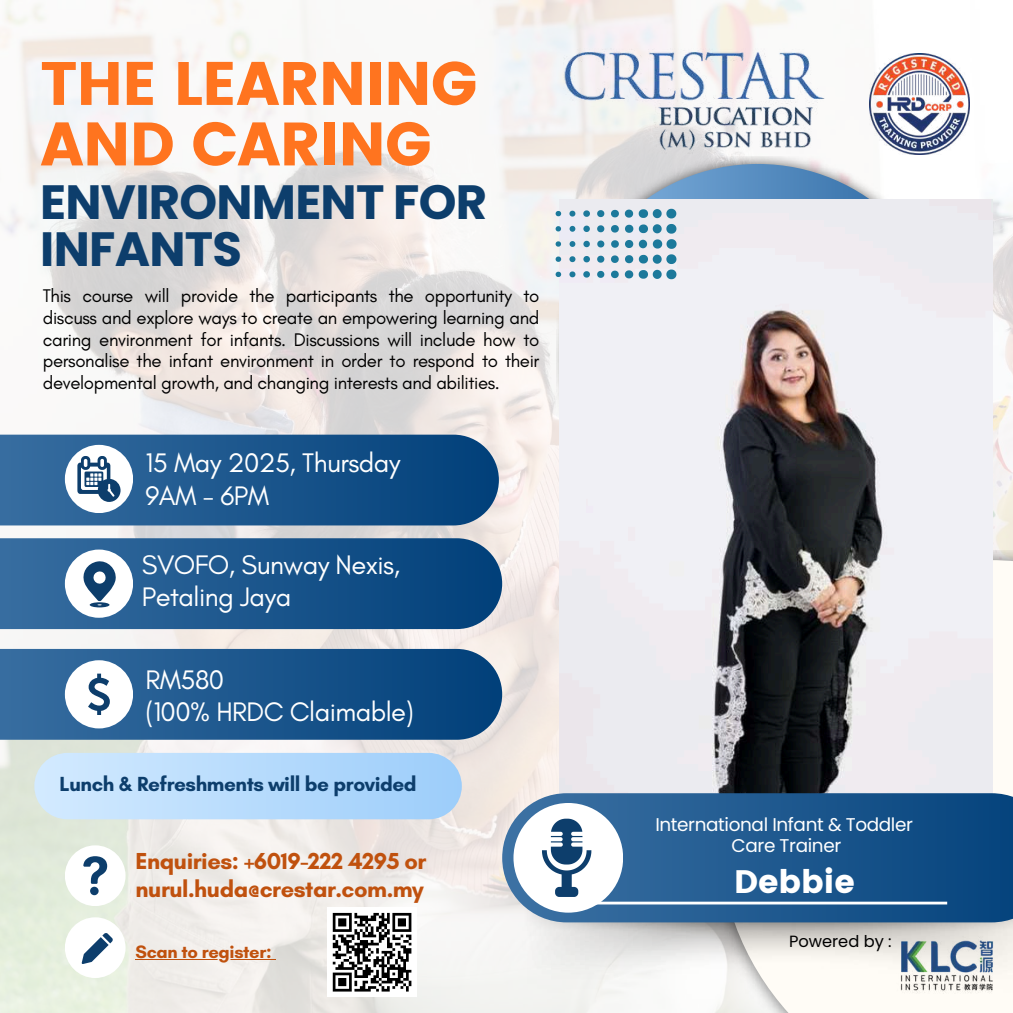
<style>
.page{position:relative;width:1013px;height:1013px;background:#fff}
.page>*{position:absolute;margin:0;border:0;box-sizing:border-box;transform-origin:0 0}
.t1{font:61.12px/60.5px "Poppins";letter-spacing:-.015em;color:#ff741f}
.t2{font:700 48.12px/46.9px "Poppins";letter-spacing:-.015em;color:#0d3e6c}
.t3{font:32.5px "Poppins";color:#fff}
.t4{font:27.38px/31.9px "Glacial Indifference";letter-spacing:-.02em;color:#fff}
.t5{font:700 23.62px/28.1px "Glacial Indifference";letter-spacing:-.02em;color:#c0510e}
.t6{font:700 20.75px "Glacial Indifference";letter-spacing:-.02em;color:#0d3e6c}
.t7{font:18.62px/21.5px "Glacial Indifference";letter-spacing:-.02em;color:#000;text-align:justify}
.t8{font:18.38px/21.5px "Poppins";letter-spacing:-.02em;color:#fff;text-align:center}
.t9{font:700 18.38px "Glacial Indifference";letter-spacing:-.02em;color:#c0510e}
.t10{font:16.25px "Poppins";color:#000}
</style>
<div class="page">
<img style="left:0;top:0;width:1012px;height:1012px">
<div style="left:718px;top:560px;width:294px;height:452px;background:#fffcf6"></div>
<img style="left:556px;top:157px;width:403px;height:403px">
<svg style="left:563px;top:164px;width:389px;height:389px;background:#578dc0"></svg>
<svg style="left:0;top:538px;width:502px;height:91px;background:#20598e"></svg>
<img style="left:559px;top:199px;width:433px;height:594px">
<img style="left:522px;top:922px;width:490px;height:70px">
<svg style="left:502px;top:793px;width:510px;height:129px;background:#255c90"></svg>
<div style="left:513px;top:803px;width:110px;height:109px;background:#fff;border-radius:50%"></div>
<svg style="left:542px;top:818px;width:49px;height:79px"></svg>
<hr style="left:588px;top:901px;width:359px;height:3px;background:#fff">
<svg style="left:0;top:434px;width:499px;height:91px;background:#215a8e"></svg>
<div style="left:34px;top:753px;width:428px;height:66px;background:linear-gradient(to right,#d3eaff,#9dcdfa);border-radius:33px"></div>
<div style="left:65px;top:445px;width:68px;height:68px;background:#fff;border-radius:50%"></div>
<div style="left:65px;top:549px;width:68px;height:68px;background:#fff;border-radius:50%"></div>
<div style="left:65px;top:845px;width:61px;height:61px;background:#fff;border-radius:50%"></div>
<svg style="left:83px;top:561px;width:33px;height:46px"></svg>
<svg style="left:77px;top:456px;width:43px;height:46px"></svg>
<svg style="left:555px;top:211px;width:6px;height:5px"></svg>
<svg style="left:569px;top:211px;width:6px;height:5px"></svg>
<svg style="left:583px;top:210px;width:7px;height:7px"></svg>
<svg style="left:597px;top:210px;width:7px;height:7px"></svg>
<svg style="left:611px;top:210px;width:8px;height:7px"></svg>
<svg style="left:625px;top:209px;width:51px;height:9px"></svg>
<svg style="left:555px;top:226px;width:6px;height:5px"></svg>
<svg style="left:569px;top:226px;width:6px;height:6px"></svg>
<svg style="left:583px;top:225px;width:7px;height:7px"></svg>
<svg style="left:597px;top:225px;width:7px;height:7px"></svg>
<svg style="left:611px;top:225px;width:8px;height:7px"></svg>
<svg style="left:555px;top:241px;width:6px;height:6px"></svg>
<svg style="left:569px;top:241px;width:6px;height:6px"></svg>
<svg style="left:583px;top:241px;width:7px;height:6px"></svg>
<svg style="left:597px;top:240px;width:7px;height:7px"></svg>
<svg style="left:611px;top:240px;width:8px;height:8px"></svg>
<svg style="left:555px;top:256px;width:6px;height:6px"></svg>
<svg style="left:569px;top:256px;width:6px;height:6px"></svg>
<svg style="left:583px;top:256px;width:7px;height:6px"></svg>
<svg style="left:597px;top:256px;width:7px;height:7px"></svg>
<svg style="left:611px;top:255px;width:7px;height:8px"></svg>
<svg style="left:555px;top:272px;width:6px;height:5px"></svg>
<svg style="left:569px;top:271px;width:6px;height:6px"></svg>
<svg style="left:583px;top:271px;width:7px;height:6px"></svg>
<svg style="left:597px;top:271px;width:7px;height:7px"></svg>
<svg style="left:611px;top:270px;width:7px;height:8px"></svg>
<svg style="left:625px;top:224px;width:51px;height:55px;background:#a1c1d1"></svg>
<svg style="left:0;top:649px;width:502px;height:90px;background:#1f588e"></svg>
<div style="left:65px;top:660px;width:68px;height:68px;background:#fff;border-radius:50%"></div>
<svg style="left:88px;top:673px;width:22px;height:41px"></svg>
<img style="left:563px;top:43px;width:267px;height:111px">
<img style="left:869px;top:54px;width:100px;height:100px">
<svg style="left:83px;top:856px;width:24px;height:39px"></svg>
<div style="left:65px;top:917px;width:61px;height:61px;background:#fff;border-radius:50%"></div>
<svg style="left:82px;top:933px;width:31px;height:30px"></svg>
<img style="left:896px;top:936px;width:101px;height:57px">
<hr style="left:136px;top:958px;width:135px;height:1px;background:#c0510e">
<div style="left:327px;top:907px;width:90px;height:90px;background:#fff"></div>
<svg style="left:332px;top:912px;width:80px;height:80px"></svg>
<h1 class="t1" style="left:40px;top:54px;width:439px">THE LEARNING<br>AND CARING</h1>
<h2 class="t2" style="left:40px;top:179px;width:448px">ENVIRONMENT FOR<br>INFANTS</h2>
<p class="t7" style="left:43px;top:285px;width:498px">This course will provide the participants the opportunity to discuss and explore ways to create an empowering learning and caring environment for infants. Discussions will include how to personalise the infant environment in order to respond to their developmental growth, and changing interests and abilities.</p>
<h3 class="t4" style="left:145px;top:446px;width:256px;line-height:32.6px">15 May 2025, Thursday<br>9AM - 6PM</h3>
<h3 class="t4" style="left:142px;top:548px;width:259px">SVOFO, Sunway Nexis,<br>Petaling Jaya</h3>
<h3 class="t4" style="left:145px;top:663px;width:270px">RM580<br>(100% HRDC Claimable)</h3>
<p class="t6" style="left:60px;top:771px;width:359px">Lunch &amp; Refreshments will be provided</p>
<p class="t5" style="left:136px;top:846px;width:292px">Enquiries: +6019-222 4295 or nurul.huda@crestar.com.my</p>
<p class="t9" style="left:136px;top:940px;width:137px">Scan to register:</p>
<p class="t8" style="left:655px;top:813px;width:259px">International Infant &amp; Toddler<br>Care Trainer</p>
<h3 class="t3" style="left:734px;top:863px;width:122px">Debbie</h3>
<p class="t10" style="left:789px;top:930px;width:104px">Powered by :</p>
</div>
